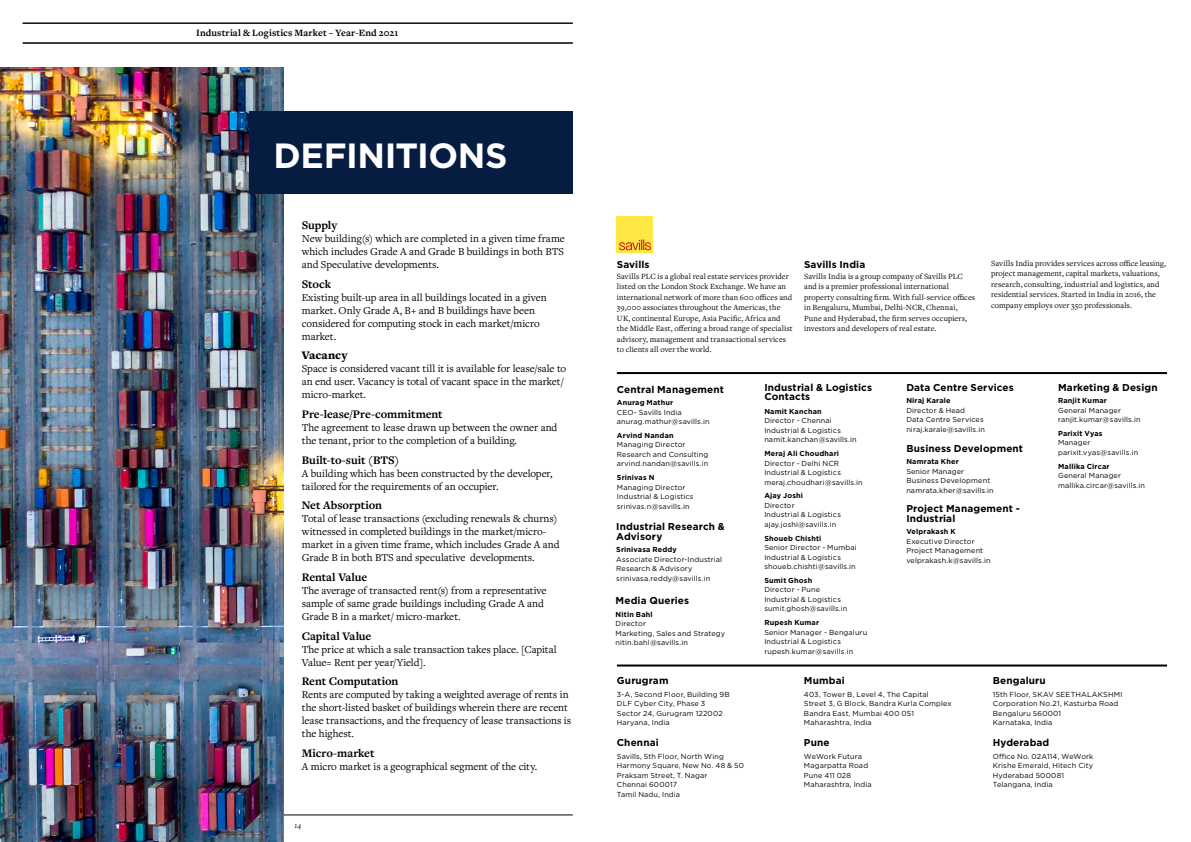
<style>
.page{position:relative;width:1191px;height:842px;background:#fff}
.page>*{position:absolute;margin:0;border:0;box-sizing:border-box;transform-origin:0 0}
.t1{font:700 35px "Gotham";letter-spacing:-.015em;color:#fff}
.t2{font:700 12px "Freight Text Pro";letter-spacing:-.005em;color:#000}
.t3{font:900 12px "Freight Text Pro";color:#000}
.t4{font:11px/13px "Freight Text Pro";letter-spacing:-.005em;color:#000}
.t5{font:700 10px/9.5px "Gotham";letter-spacing:.01em;color:#000}
.t6{font:700 10px "Freight Text Pro";letter-spacing:.01em;color:#000}
.t7{font:8.2px/10.5px "Freight Text Pro";letter-spacing:.01em;color:#000}
.t8{font:italic 8px "Freight Text Pro";color:#000}
.t9{font:7.2px/9.5px "Gotham";letter-spacing:.02em;color:#000}
.t10{font:700 7.2px "Gotham";letter-spacing:.025em;color:#000}
</style>
<div class="page">
<div style="left:617px;top:217px;width:36px;height:36px;background:#ffe843"></div>
<svg style="left:619px;top:240px;width:32px;height:10px"></svg>
<hr style="left:617px;top:372px;width:550px;height:2px;background:#000">
<hr style="left:617px;top:664px;width:550px;height:2px;background:#000">
<hr style="left:23px;top:814px;width:550px;height:1px;background:#000">
<img style="left:0;top:68px;width:284px;height:774px">
<div style="left:249px;top:111px;width:324px;height:83px;background:#061d41"></div>
<hr style="left:23px;top:43px;width:550px;height:1px;background:#000">
<hr style="left:23px;top:23px;width:550px;height:1px;background:#000">
<h3 class="t6" style="left:196px;top:26px;width:203px">Industrial &amp; Logistics Market – Year-End 2021</h3>
<h1 class="t1" style="left:273px;top:132px;width:235px">DEFINITIONS</h1>
<h2 class="t2" style="left:302px;top:217px;width:37px">Supply</h2>
<h3 class="t4" style="left:302px;top:232px;width:264px;text-align:justify">New building(s) which are completed in a given time frame which includes Grade A and Grade B buildings in both BTS and Speculative developments.</h3>
<h2 class="t2" style="left:302px;top:276px;width:31px">Stock</h2>
<h3 class="t4" style="left:302px;top:290px;width:246px">Existing built-up area in all buildings located in a given market. Only Grade A, B+ and B buildings have been considered for computing stock in each market/micro market.</h3>
<h2 class="t3" style="left:302px;top:347px;width:47px">Vacancy</h2>
<h3 class="t4" style="left:302px;top:362px;width:266px">Space is considered vacant till it is available for lease/sale to an end user. Vacancy is total of vacant space in the market/ micro-market.</h3>
<h2 class="t2" style="left:302px;top:406px;width:142px">Pre-lease/Pre-commitment</h2>
<h3 class="t4" style="left:302px;top:421px;width:257px">The agreement to lease drawn up between the owner and the tenant, prior to the completion of a building.</h3>
<h2 class="t2" style="left:302px;top:452px;width:99px">Built-to-suit (BTS)</h2>
<h3 class="t4" style="left:302px;top:466px;width:252px">A building which has been constructed by the developer, tailored for the requirements of an occupier.</h3>
<h2 class="t2" style="left:302px;top:498px;width:82px">Net Absorption</h2>
<h3 class="t4" style="left:302px;top:512px;width:259px">Total of lease transactions (excluding renewals &amp; churns) witnessed in completed buildings in the market/micro&shy;market in a given time frame, which includes Grade A and Grade B in both BTS and speculative developments.</h3>
<h2 class="t2" style="left:302px;top:569px;width:67px">Rental Value</h2>
<h3 class="t4" style="left:302px;top:584px;width:246px">The average of transacted rent(s) from a representative sample of same grade buildings including Grade A and<br>Grade B in a market/ micro-market.</h3>
<h2 class="t2" style="left:302px;top:628px;width:71px">Capital Value</h2>
<h3 class="t4" style="left:302px;top:642px;width:256px">The price at which a sale transaction takes place. [Capital<br>Value= Rent per year/Yield].</h3>
<h2 class="t2" style="left:302px;top:674px;width:98px">Rent Computation</h2>
<h3 class="t4" style="left:302px;top:688px;width:271px">Rents are computed by taking a weighted average of rents in the short-listed basket of buildings wherein there are recent lease transactions, and the frequency of lease transactions is the highest.</h3>
<h2 class="t2" style="left:302px;top:745px;width:74px">Micro-market</h2>
<h3 class="t4" style="left:302px;top:760px;width:237px">A micro market is a geographical segment of the city.</h3>
<p class="t8" style="left:294px;top:820px;width:8px">14</p>
<h3 class="t5" style="left:617px;top:260px;width:34px">Savills</h3>
<p class="t7" style="left:617px;top:270px;width:177px">Savills PLC is a global real estate services provider listed on the London Stock Exchange. We have an international network of more than 600 offices and 39,000 associates throughout the Americas, the UK, continental Europe, Asia Pacific, Africa and the Middle East, offering a broad range of specialist advisory, management and transactional services to clients all over the world.</p>
<h3 class="t5" style="left:804px;top:260px;width:63px">Savills India</h3>
<p class="t7" style="left:804px;top:270px;width:173px">Savills India is a group company of Savills PLC and is a premier professional international property consulting firm. With full-service offices in Bengaluru, Mumbai, Delhi-NCR, Chennai, Pune and Hyderabad, the firm serves occupiers, investors and developers of real estate.</p>
<p class="t7" style="left:991px;top:258px;width:176px">Savills India provides services across office leasing, project management, capital markets, valuations, research, consulting, industrial and logistics, and residential services. Started in India in 2016, the company employs over 350 professionals.</p>
<h3 class="t5" style="left:617px;top:384px;width:109px">Central Management</h3>
<p class="t10" style="left:617px;top:398px;width:58px">Anurag Mathur</p>
<p class="t9" style="left:617px;top:407px;width:94px">CEO- Savills India anurag.mathur@savills.in</p>
<p class="t10" style="left:617px;top:431px;width:58px">Arvind Nandan</p>
<p class="t9" style="left:617px;top:440px;width:93px">Managing Director<br>Research and Consulting arvind.nandan@savills.in</p>
<p class="t10" style="left:617px;top:473px;width:39px">Srinivas N</p>
<p class="t9" style="left:617px;top:482px;width:78px">Managing Director<br>Industrial &amp; Logistics srinivas.n@savills.in</p>
<h3 class="t5" style="left:616px;top:522px;width:110px">Industrial Research &amp;<br>Advisory</h3>
<p class="t10" style="left:616px;top:545px;width:62px">Srinivasa Reddy</p>
<p class="t9" style="left:616px;top:554px;width:107px">Associate Director-Industrial<br>Research &amp; Advisory srinivasa.reddy@savills.in</p>
<h3 class="t5" style="left:615px;top:596px;width:75px">Media Queries</h3>
<p class="t10" style="left:615px;top:609px;width:39px">Nitin Bahl</p>
<p class="t9" style="left:615px;top:619px;width:111px">Director<br>Marketing, Sales and Strategy nitin.bahl@savills.in</p>
<h3 class="t5" style="left:617px;top:676px;width:53px">Gurugram</h3>
<p class="t9" style="left:617px;top:689px;width:114px">3-A, Second Floor, Building 9B<br>DLF Cyber City, Phase 3<br>Sector 24, Gurugram 122002<br>Haryana, India</p>
<h3 class="t5" style="left:617px;top:738px;width:43px">Chennai</h3>
<p class="t9" style="left:617px;top:751px;width:129px">Savills, 5th Floor, North Wing<br>Harmony Square, New No. 48 &amp; 50<br>Praksam Street, T. Nagar<br>Chennai 600017<br>Tamil Nadu, India</p>
<h3 class="t5" style="left:764px;top:382px;width:109px">Industrial &amp; Logistics<br>Contacts</h3>
<p class="t10" style="left:764px;top:407px;width:59px">Namit Kanchan</p>
<p class="t9" style="left:764px;top:416px;width:94px">Director - Chennai<br>Industrial &amp; Logistics namit.kanchan@savills.in</p>
<p class="t10" style="left:764px;top:449px;width:76px">Meraj Ali Choudhari</p>
<p class="t9" style="left:764px;top:458px;width:100px">Director - Delhi NCR<br>Industrial &amp; Logistics meraj.choudhari@savills.in</p>
<p class="t10" style="left:764px;top:491px;width:40px">Ajay Joshi</p>
<p class="t9" style="left:764px;top:500px;width:78px">Director<br>Industrial &amp; Logistics ajay.joshi@savills.in</p>
<p class="t10" style="left:764px;top:533px;width:59px">Shoueb Chishti</p>
<p class="t9" style="left:764px;top:543px;width:94px">Senior Director - Mumbai<br>Industrial &amp; Logistics shoueb.chishti@savills.in</p>
<p class="t10" style="left:764px;top:576px;width:49px">Sumit Ghosh</p>
<p class="t9" style="left:764px;top:585px;width:85px">Director - Pune<br>Industrial &amp; Logistics sumit.ghosh@savills.in</p>
<p class="t10" style="left:764px;top:618px;width:56px">Rupesh Kumar</p>
<p class="t9" style="left:764px;top:627px;width:104px">Senior Manager - Bengaluru<br>Industrial &amp; Logistics rupesh.kumar@savills.in</p>
<h3 class="t5" style="left:906px;top:382px;width:109px">Data Centre Services</h3>
<p class="t10" style="left:906px;top:396px;width:46px">Niraj Karale</p>
<p class="t9" style="left:906px;top:405px;width:80px">Director &amp; Head<br>Data Centre Services niraj.karale@savills.in</p>
<h3 class="t5" style="left:906px;top:443px;width:118px">Business Development</h3>
<p class="t10" style="left:906px;top:457px;width:54px">Namrata Kher</p>
<p class="t9" style="left:906px;top:466px;width:89px">Senior Manager<br>Business Development namrata.kher@savills.in</p>
<h3 class="t5" style="left:906px;top:504px;width:115px">Project Management -<br>Industrial</h3>
<p class="t10" style="left:906px;top:527px;width:51px">Velprakash K</p>
<p class="t9" style="left:906px;top:536px;width:86px">Executive Director<br>Project Management velprakash.k@savills.in</p>
<h3 class="t5" style="left:1058px;top:382px;width:101px">Marketing &amp; Design</h3>
<p class="t10" style="left:1058px;top:396px;width:50px">Ranjit Kumar</p>
<p class="t9" style="left:1058px;top:405px;width:84px">General Manager ranjit.kumar@savills.in</p>
<p class="t10" style="left:1058px;top:428px;width:46px">Parixit Vyas</p>
<p class="t9" style="left:1058px;top:438px;width:82px">Manager parixit.vyas@savills.in</p>
<p class="t10" style="left:1058px;top:461px;width:53px">Mallika Circar</p>
<p class="t9" style="left:1058px;top:471px;width:89px">General Manager mallika.circar@savills.in</p>
<h3 class="t5" style="left:804px;top:676px;width:42px">Mumbai</h3>
<p class="t9" style="left:804px;top:689px;width:149px">403, Tower B, Level 4, The Capital<br>Street 3, G Block, Bandra Kurla Complex<br>Bandra East, Mumbai 400 051<br>Maharashtra, India</p>
<h3 class="t5" style="left:804px;top:738px;width:27px">Pune</h3>
<p class="t9" style="left:804px;top:751px;width:69px">WeWork Futura<br>Magarpatta Road<br>Pune 411 028<br>Maharashtra, India</p>
<h3 class="t5" style="left:992px;top:676px;width:54px">Bengaluru</h3>
<p class="t9" style="left:992px;top:689px;width:131px">15th Floor, SKAV SEETHALAKSHMI<br>Corporation No.21, Kasturba Road<br>Bengaluru 560001<br>Karnataka, India</p>
<h3 class="t5" style="left:992px;top:738px;width:58px">Hyderabad</h3>
<p class="t9" style="left:992px;top:751px;width:102px">Office No. 02A114, WeWork<br>Krishe Emerald, Hitech City<br>Hyderabad 500081<br>Telangana, India</p>
</div>
